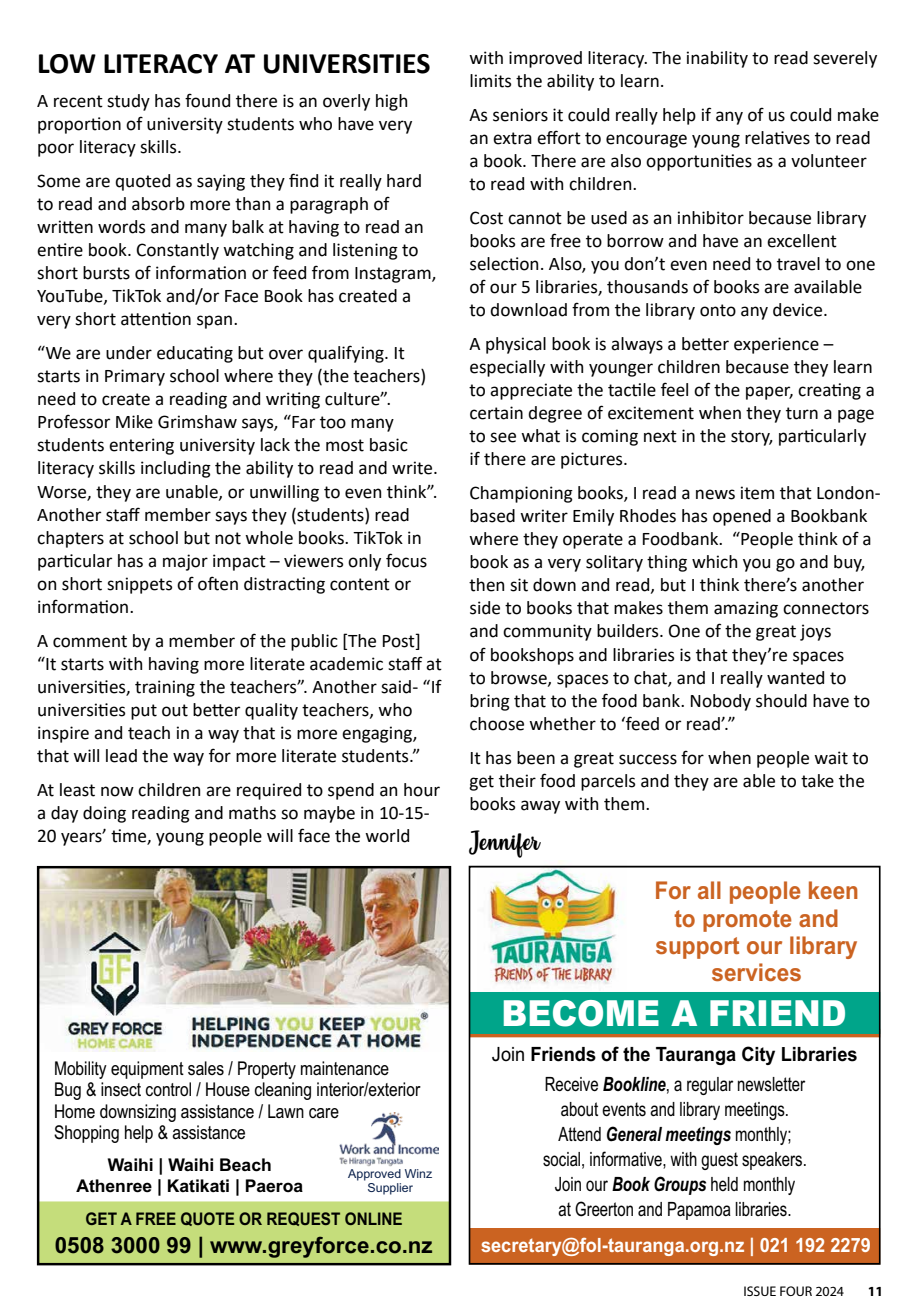
<style>
.page{position:relative;width:918px;height:1315px;background:#fff}
.page>*{position:absolute;margin:0;border:0;box-sizing:border-box;transform-origin:0 0}
.t1{font:900 35.88px "Arial";color:#fff;scale:.92 1}
.t2{font:700 29.75px "Calibri";color:#000}
.t3{font:700 24.5px/27.3px "Arial";color:#cb6321;text-align:center;scale:.92 1}
.t4{font:24.5px "Misses";color:#000}
.t5{font:700 22.4px "Arial";color:#000}
.t6{font:19.6px/25px "Arial Narrow";color:#000;text-align:center;scale:.92 1}
.t7{font:700 19.6px "Arial";color:#fff;scale:.92 1}
.t8{font:700 19.6px "Arial";color:#000;scale:.92 1}
.t9{font:19.25px/23.1px "Calibri";color:#000}
.t10{font:18.9px/21.5px "Arial Narrow";color:#000}
.t11{font:700 17.5px/21.5px "Arial";color:#000;text-align:center}
.t12{font:700 17.32px "Arial";color:#000;scale:.88 1}
.t13{font:14px "Myriad Pro";color:#000}
.t14{font:700 14px "Myriad Pro";color:#000}
.t15{font:12.42px/13.8px "Arial";color:#0c224c;text-align:center}
.s1{font-weight:400}
.s2{font-weight:700;font-style:italic}
</style>
<div class="page">
<div style="left:469px;top:1228px;width:410px;height:35px;background:#cb6321"></div>
<div style="left:469px;top:1029px;width:410px;height:7px;background:#cb6321"></div>
<div style="left:469px;top:1029px;width:411px;height:8px;border:1px solid #cb6321"></div>
<img style="left:478px;top:861px;width:149px;height:124px">
<div style="left:469px;top:992px;width:410px;height:41px;background:#00a58a"></div>
<div style="left:469px;top:992px;width:411px;height:42px;border:1px solid #00a58a"></div>
<div style="left:469px;top:866px;width:411px;height:398px;border:2px solid #000"></div>
<div style="left:40px;top:1201px;width:408px;height:61px;background:#c5dd7b"></div>
<img style="left:40px;top:869px;width:408px;height:182px">
<div style="left:37px;top:866px;width:414px;height:399px;border:2px solid #000"></div>
<img style="left:372px;top:1112px;width:31px;height:29px">
<img style="left:339px;top:1141px;width:99px;height:26px">
<h2 class="t2" style="left:37px;top:42px;width:395px">LOW LITERACY AT UNIVERSITIES</h2>
<p class="t9" style="left:37px;top:88px;width:377px">A recent study has found there is an overly high proportion of university students who have very poor literacy skills.</p>
<p class="t9" style="left:37px;top:168px;width:401px">Some are quoted as saying they find it really hard to read and absorb more than a paragraph of written words and many balk at having to read an entire book. Constantly watching and listening to short bursts of information or feed from Instagram, YouTube, TikTok and/or Face Book has created a very short attention span.</p>
<p class="t9" style="left:37px;top:340px;width:402px">“We are under educating but over qualifying. It starts in Primary school where they (the teachers) need to create a reading and writing culture”.<br>Professor Mike Grimshaw says, “Far too many students entering university lack the most basic literacy skills including the ability to read and write.<br>Worse, they are unable, or unwilling to even think”.<br>Another staff member says they (students) read chapters at school but not whole books. TikTok in particular has a major impact – viewers only focus on short snippets of often distracting content or information.</p>
<p class="t9" style="left:37px;top:628px;width:406px">A comment by a member of the public [The Post] “It starts with having more literate academic staff at universities, training the teachers”. Another said- “If universities put out better quality teachers, who inspire and teach in a way that is more engaging, that will lead the way for more literate students.”</p>
<p class="t9" style="left:37px;top:777px;width:404px">At least now children are required to spend an hour a day doing reading and maths so maybe in 10-15-<br>20 years’ time, young people will face the world</p>
<p class="t10" style="left:54px;top:1056px;width:367px">Mobility equipment sales / Property maintenance Bug &amp; insect control / House cleaning interior/exterior Home downsizing assistance / Lawn care<br>Shopping help &amp; assistance</p>
<p class="t11" style="left:76px;top:1154px;width:228px">Waihi | Waihi Beach<br>Athenree | Katikati | Paeroa</p>
<p class="t12" style="left:86px;top:1206px;width:362px">GET A FREE QUOTE OR REQUEST ONLINE</p>
<p class="t15" style="left:348px;top:1166px;width:86px">Approved Winz<br>Supplier</p>
<p class="t5" style="left:55px;top:1229px;width:379px">0508 3000 99 | www.greyforce.co.nz</p>
<p class="t9" style="left:469px;top:46px;width:409px">with improved literacy. The inability to read severely limits the ability to learn.</p>
<p class="t9" style="left:469px;top:102px;width:411px">As seniors it could really help if any of us could make an extra effort to encourage young relatives to read a book. There are also opportunities as a volunteer to read with children.</p>
<p class="t9" style="left:469px;top:205px;width:408px">Cost cannot be used as an inhibitor because library books are free to borrow and have an excellent selection. Also, you don’t even need to travel to one of our 5 libraries, thousands of books are available to download from the library onto any device.</p>
<p class="t9" style="left:469px;top:331px;width:407px">A physical book is always a better experience – especially with younger children because they learn to appreciate the tactile feel of the paper, creating a certain degree of excitement when they turn a page to see what is coming next in the story, particularly if there are pictures.</p>
<p class="t9" style="left:469px;top:480px;width:413px">Championing books, I read a news item that London&shy;based writer Emily Rhodes has opened a Bookbank where they operate a Foodbank. “People think of a book as a very solitary thing which you go and buy, then sit down and read, but I think there’s another side to books that makes them amazing connectors and community builders. One of the great joys<br>of bookshops and libraries is that they’re spaces<br>to browse, spaces to chat, and I really wanted to bring that to the food bank. Nobody should have to choose whether to ‘feed or read’.”</p>
<p class="t9" style="left:469px;top:745px;width:401px">It has been a great success for when people wait to get their food parcels and they are able to take the books away with them.</p>
<p class="t4" style="left:469px;top:824px;width:72px">Jennifer</p>
<p class="t3" style="left:654px;top:877px;width:224px">For all people keen to promote and support our library services</p>
<h1 class="t1" style="left:502px;top:987px;width:376px">BECOME A FRIEND</h1>
<p class="t8" style="left:492px;top:1040px;width:399px"><span class="s1">Join</span> Friends of the Tauranga City Libraries</p>
<p class="t6" style="left:543px;top:1070px;width:288px">Receive <span class="s2">Bookline</span>, a regular newsletter about events and library meetings.<br>Attend <span class="s2">General meetings</span> monthly; social, informative, with guest speakers.<br>Join our <span class="s2">Book Groups</span> held monthly<br>at Greerton and Papamoa libraries.</p>
<p class="t7" style="left:481px;top:1231px;width:425px">secretary@fol-tauranga.org.nz | 021 192 2279</p>
<p class="t13" style="left:743px;top:1282px;width:102px">ISSUE FOUR 2024</p>
<p class="t14" style="left:867px;top:1282px;width:17px">11</p>
</div>
